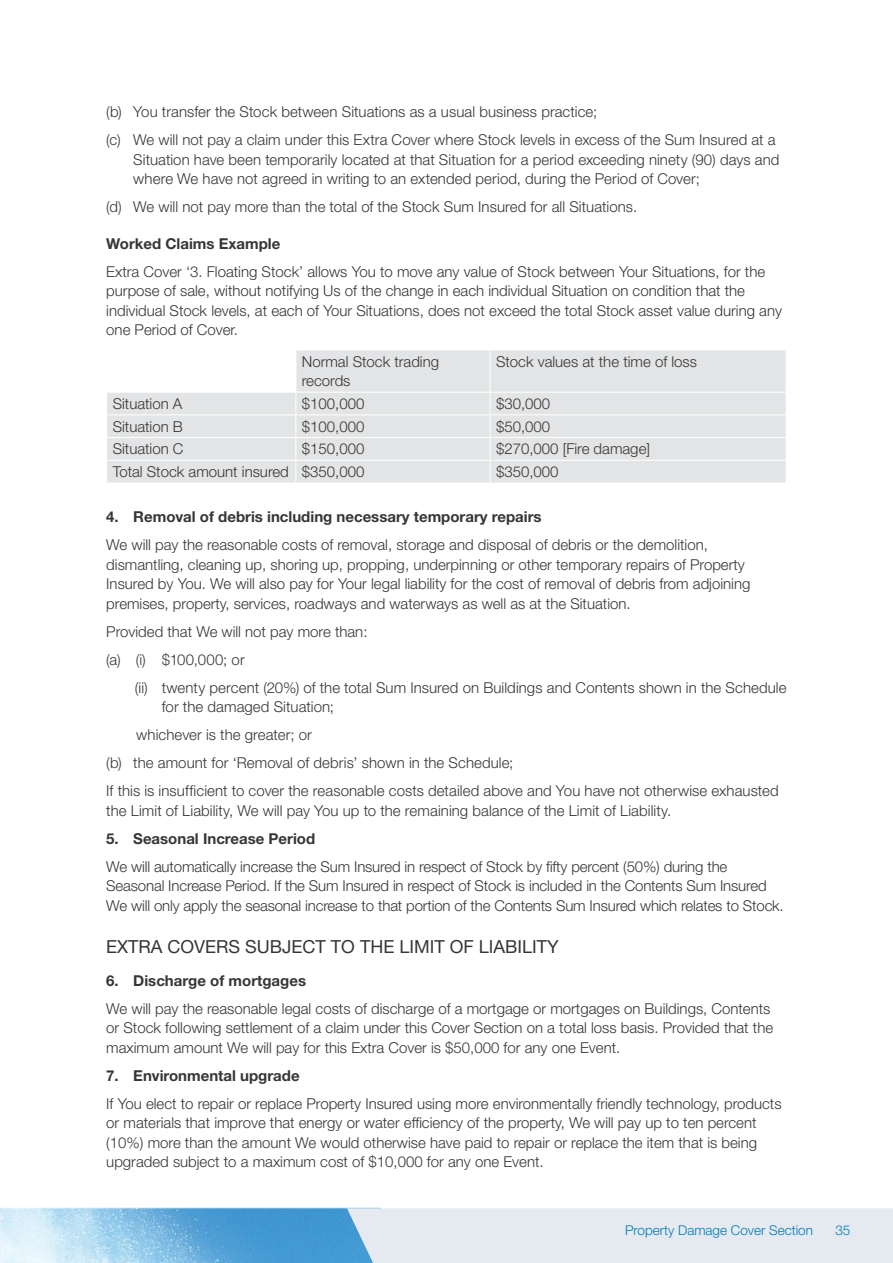
<style>
.page{position:relative;width:893px;height:1263px;background:#fff}
.page>*{position:absolute;margin:0;border:0;box-sizing:border-box;transform-origin:0 0}
.t1{font:18px "Helvetica Neue LT Std";color:#373535}
.t2{font:300 15px/19.5px "Helvetica Neue LT Std";color:#373535}
.t3{font:700 15px "Helvetica Neue LT Std";color:#373535}
.t4{font:300 15px "Helvetica Neue LT Std";color:#373536}
.t5{font:300 13.5px "Helvetica Neue LT Std";color:#007db6}
.s1{color:#373535}
</style>
<div class="page">
<svg style="left:0;top:1207px;width:381px;height:56px;background:#82bde3"></svg>
<div style="left:347px;top:1208px;width:546px;height:55px;background:#e5e9f0"></div>
<svg style="left:107px;top:351px;width:679px;height:132px;background:#e5e6e7"></svg>
<hr style="left:106px;top:392px;width:190px;height:1px;background:#fff">
<hr style="left:106px;top:414px;width:190px;height:1px;background:#fff">
<hr style="left:296px;top:414px;width:194px;height:1px;background:#fff">
<hr style="left:490px;top:414px;width:296px;height:1px;background:#fff">
<hr style="left:106px;top:437px;width:190px;height:1px;background:#fff">
<hr style="left:296px;top:437px;width:194px;height:1px;background:#fff">
<hr style="left:490px;top:437px;width:296px;height:1px;background:#fff">
<hr style="left:106px;top:460px;width:190px;height:1px;background:#fff">
<hr style="left:296px;top:460px;width:194px;height:1px;background:#fff">
<svg style="left:295px;top:393px;width:1px;height:90px"></svg>
<hr style="left:490px;top:460px;width:296px;height:1px;background:#fff">
<svg style="left:490px;top:393px;width:1px;height:90px"></svg>
<hr style="left:295px;top:350px;width:1px;height:42px;background:#fff">
<hr style="left:296px;top:392px;width:194px;height:1px;background:#fff">
<hr style="left:490px;top:350px;width:1px;height:42px;background:#fff">
<hr style="left:490px;top:392px;width:296px;height:1px;background:#fff">
<p class="t2" style="left:106px;top:97px;width:671px;line-height:28px">(b) You transfer the Stock between Situations as a usual business practice;<br>(c) We will not pay a claim under this Extra Cover where Stock levels in excess of the Sum Insured at a</p>
<p class="t2" style="left:133px;top:149px;width:648px">Situation have been temporarily located at that Situation for a period exceeding ninety (90) days and where We have not agreed in writing to an extended period, during the Period of Cover;</p>
<p class="t2" style="left:106px;top:197px;width:532px">(d) We will not pay more than the total of the Stock Sum Insured for all Situations.</p>
<p class="t3" style="left:106px;top:234px;width:176px">Worked Claims Example</p>
<p class="t2" style="left:106px;top:261px;width:677px">Extra Cover ‘3. Floating Stock’ allows You to move any value of Stock between Your Situations, for the purpose of sale, without notifying Us of the change in each individual Situation on condition that the individual Stock levels, at each of Your Situations, does not exceed the total Stock asset value during any one Period of Cover.</p>
<p class="t2" style="left:302px;top:351px;width:139px">Normal Stock trading records</p>
<p class="t2" style="left:496px;top:351px;width:202px">Stock values at the time of loss</p>
<p class="t4" style="left:113px;top:394px;width:71px">Situation <span class="s1">A</span></p>
<p class="t2" style="left:302px;top:393px;width:64px">$100,000</p>
<p class="t2" style="left:496px;top:393px;width:56px">$30,000</p>
<p class="t4" style="left:113px;top:417px;width:72px">Situation <span class="s1">B</span></p>
<p class="t2" style="left:302px;top:416px;width:64px">$100,000</p>
<p class="t2" style="left:496px;top:416px;width:56px">$50,000</p>
<p class="t4" style="left:113px;top:440px;width:72px">Situation <span class="s1">C</span></p>
<p class="t2" style="left:302px;top:439px;width:64px">$150,000</p>
<p class="t2" style="left:496px;top:439px;width:155px">$270,000 [Fire damage]</p>
<p class="t2" style="left:113px;top:462px;width:253px">Total Stock amount insured $350,000</p>
<p class="t2" style="left:496px;top:462px;width:64px">$350,000</p>
<p class="t3" style="left:106px;top:508px;width:437px">4. Removal of debris including necessary temporary repairs</p>
<p class="t2" style="left:106px;top:535px;width:646px">We will pay the reasonable costs of removal, storage and disposal of debris or the demolition, dismantling, cleaning up, shoring up, propping, underpinning or other temporary repairs of Property Insured by You. We will also pay for Your legal liability for the cost of removal of debris from adjoining premises, property, services, roadways and waterways as well as at the Situation.</p>
<p class="t2" style="left:106px;top:617px;width:263px;line-height:28px">Provided that We will not pay more than: (a) (i) $100,000; or</p>
<p class="t2" style="left:162px;top:677px;width:626px;text-indent:-27px">(ii) twenty percent (20%) of the total Sum Insured on Buildings and Contents shown in the Schedule for the damaged Situation;</p>
<p class="t2" style="left:106px;top:721px;width:674px;line-height:28px;text-indent:30px">whichever is the greater; or<br>(b) the amount for ‘Removal of debris’ shown in the Schedule;<br>If this is insufficient to cover the reasonable costs detailed above and You have not otherwise exhausted</p>
<p class="t2" style="left:106px;top:800px;width:567px">the Limit of Liability, We will pay You up to the remaining balance of the Limit of Liability.</p>
<p class="t3" style="left:106px;top:829px;width:210px">5. Seasonal Increase Period</p>
<p class="t2" style="left:106px;top:856px;width:679px">We will automatically increase the Sum Insured in respect of Stock by fifty percent (50%) during the<br>Seasonal Increase Period. If the Sum Insured in respect of Stock is included in the Contents Sum Insured<br>We will only apply the seasonal increase to that portion of the Contents Sum Insured which relates to Stock.</p>
<p class="t1" style="left:106px;top:936px;width:454px">EXTRA COVERS SUBJECT TO THE LIMIT OF LIABILITY</p>
<p class="t3" style="left:106px;top:971px;width:201px">6. Discharge of mortgages</p>
<p class="t2" style="left:106px;top:998px;width:668px">We will pay the reasonable legal costs of discharge of a mortgage or mortgages on Buildings, Contents or Stock following settlement of a claim under this Cover Section on a total loss basis. Provided that the maximum amount We will pay for this Extra Cover is $50,000 for any one Event.</p>
<p class="t3" style="left:106px;top:1066px;width:195px">7. Environmental upgrade</p>
<p class="t2" style="left:106px;top:1093px;width:677px">If You elect to repair or replace Property Insured using more environmentally friendly technology, products or materials that improve that energy or water efficiency of the property, We will pay up to ten percent (10%) more than the amount We would otherwise have paid to repair or replace the item that is being upgraded subject to a maximum cost of $10,000 for any one Event.</p>
<p class="t5" style="left:625px;top:1222px;width:189px">Property Damage Cover Section</p>
<p class="t5" style="left:835px;top:1222px;width:17px">35</p>
</div>
